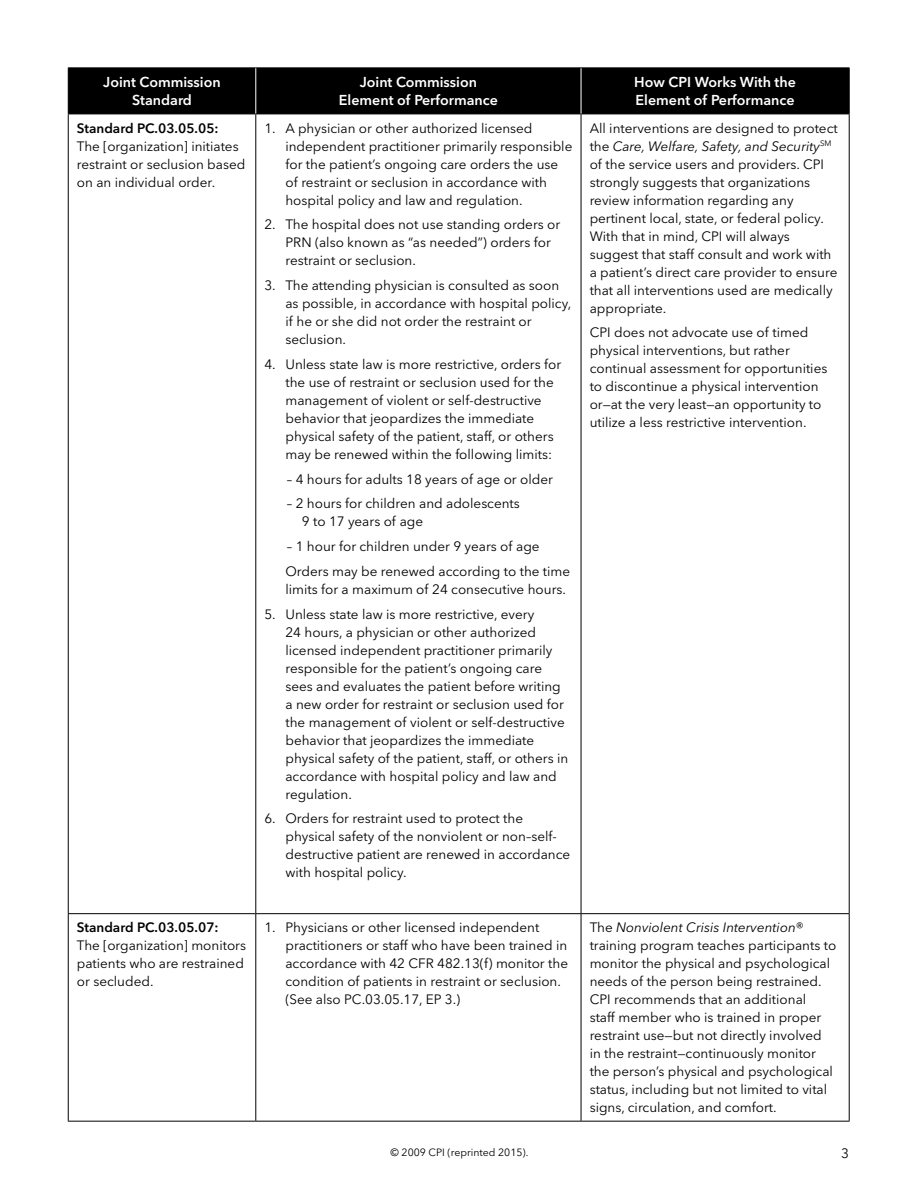
<style>
.page{position:relative;width:918px;height:1188px;background:#fff}
.page>*{position:absolute;margin:0;border:0;box-sizing:border-box;transform-origin:0 0}
.t1{font:600 14.25px/18px "Avenir Next LT Pro";color:#fff;text-align:center}
.t2{font:13.5px/18px "Avenir Next LT Pro";color:#000}
.t3{font:600 13.5px "Avenir Next LT Pro";color:#000}
.t4{font:10.5px "Avenir Next LT Pro";color:#000}
.s1{font-style:italic}
</style>
<div class="page">
<div style="left:69px;top:69px;width:780px;height:45px;background:#000"></div>
<hr style="left:68px;top:68px;width:188px;height:1px;background:#000">
<hr style="left:68px;top:68px;width:1px;height:46px;background:#000">
<hr style="left:256px;top:68px;width:325px;height:1px;background:#000">
<hr style="left:581px;top:68px;width:269px;height:1px;background:#000">
<hr style="left:849px;top:68px;width:1px;height:46px;background:#000">
<hr style="left:68px;top:114px;width:188px;height:1px;background:#000">
<hr style="left:68px;top:114px;width:1px;height:799px;background:#000">
<hr style="left:256px;top:114px;width:325px;height:1px;background:#000">
<hr style="left:255px;top:114px;width:1px;height:799px;background:#000">
<hr style="left:581px;top:114px;width:269px;height:1px;background:#000">
<hr style="left:581px;top:114px;width:1px;height:799px;background:#000">
<hr style="left:849px;top:114px;width:1px;height:799px;background:#000">
<hr style="left:68px;top:913px;width:188px;height:1px;background:#000">
<hr style="left:68px;top:914px;width:1px;height:207px;background:#000">
<hr style="left:256px;top:913px;width:325px;height:1px;background:#000">
<hr style="left:255px;top:914px;width:1px;height:207px;background:#000">
<hr style="left:581px;top:913px;width:269px;height:1px;background:#000">
<hr style="left:581px;top:914px;width:1px;height:207px;background:#000">
<hr style="left:849px;top:914px;width:1px;height:207px;background:#000">
<hr style="left:68px;top:1121px;width:188px;height:1px;background:#000">
<hr style="left:256px;top:1121px;width:325px;height:1px;background:#000">
<hr style="left:581px;top:1121px;width:269px;height:1px;background:#000">
<hr style="left:255px;top:68px;width:1px;height:46px;background:#fff">
<hr style="left:581px;top:68px;width:1px;height:46px;background:#fff">
<p class="t1" style="left:103px;top:73px;width:119px">Joint Commission<br>Standard</p>
<p class="t1" style="left:339px;top:73px;width:161px">Joint Commission<br>Element of Performance</p>
<p class="t1" style="left:634px;top:73px;width:163px;text-align:left">How CPI Works With the<br>Element of Performance</p>
<p class="t3" style="left:77px;top:120px;width:143px">Standard PC.03.05.05:</p>
<p class="t2" style="left:77px;top:137px;width:170px">The [organization] initiates restraint or seclusion based on an individual order.</p>
<p class="t2" style="left:590px;top:119px;width:250px">All interventions are designed to protect the <span class="s1">Care, Welfare, Safety, and Security</span><sup>SM </sup>of the service users and providers. CPI strongly suggests that organizations review information regarding any pertinent local, state, or federal policy.<br>With that in mind, CPI will always suggest that staff consult and work with a patient’s direct care provider to ensure that all interventions used are medically appropriate.</p>
<p class="t2" style="left:590px;top:324px;width:239px">CPI does not advocate use of timed physical interventions, but rather continual assessment for opportunities to discontinue a physical intervention or—at the very least—an opportunity to utilize a less restrictive intervention.</p>
<p class="t2" style="left:285px;top:119px;width:288px;text-indent:-21px">1. A physician or other authorized licensed independent practitioner primarily responsible for the patient’s ongoing care orders the use of restraint or seclusion in accordance with hospital policy and law and regulation.</p>
<p class="t2" style="left:285px;top:216px;width:276px;text-indent:-21px">2. The hospital does not use standing orders or<br>PRN (also known as “as needed”) orders for restraint or seclusion.</p>
<p class="t2" style="left:285px;top:277px;width:287px;text-indent:-21px">3. The attending physician is consulted as soon as possible, in accordance with hospital policy, if he or she did not order the restraint or seclusion.</p>
<p class="t2" style="left:285px;top:355px;width:277px;text-indent:-21px">4. Unless state law is more restrictive, orders for the use of restraint or seclusion used for the management of violent or self-destructive behavior that jeopardizes the immediate physical safety of the patient, staff, or others may be renewed within the following limits:</p>
<p class="t2" style="left:287px;top:470px;width:268px">– 4 hours for adults 18 years of age or older</p>
<p class="t2" style="left:302px;top:495px;width:219px;text-indent:-15px">– 2 hours for children and adolescents<br>9 to 17 years of age</p>
<p class="t2" style="left:285px;top:534px;width:286px;line-height:24.8px">– 1 hour for children under 9 years of age<br>Orders may be renewed according to the time</p>
<p class="t2" style="left:285px;top:580px;width:282px">limits for a maximum of 24 consecutive hours.</p>
<p class="t2" style="left:285px;top:605px;width:284px;text-indent:-21px">5. Unless state law is more restrictive, every<br>24 hours, a physician or other authorized licensed independent practitioner primarily responsible for the patient’s ongoing care sees and evaluates the patient before writing a new order for restraint or seclusion used for the management of violent or self-destructive behavior that jeopardizes the immediate physical safety of the patient, staff, or others in accordance with hospital policy and law and regulation.</p>
<p class="t2" style="left:285px;top:810px;width:286px;text-indent:-21px">6. Orders for restraint used to protect the physical safety of the nonviolent or non–self&shy;destructive patient are renewed in accordance with hospital policy.</p>
<p class="t3" style="left:77px;top:920px;width:143px">Standard PC.03.05.07:</p>
<p class="t2" style="left:77px;top:937px;width:171px">The [organization] monitors patients who are restrained or secluded.</p>
<p class="t2" style="left:285px;top:919px;width:284px;text-indent:-21px">1. Physicians or other licensed independent practitioners or staff who have been trained in accordance with 42 CFR 482.13(f) monitor the condition of patients in restraint or seclusion. (See also PC.03.05.17, EP 3.)</p>
<p class="t2" style="left:590px;top:919px;width:248px">The <span class="s1">Nonviolent Crisis Intervention</span>® training program teaches participants to monitor the physical and psychological needs of the person being restrained.<br>CPI recommends that an additional<br>staff member who is trained in proper restraint use—but not directly involved<br>in the restraint—continuously monitor the person’s physical and psychological status, including but not limited to vital signs, circulation, and comfort.</p>
<p class="t4" style="left:391px;top:1146px;width:139px">© 2009 CPI (reprinted 2015).</p>
<p class="t2" style="left:841px;top:1144px;width:9px">3</p>
</div>
